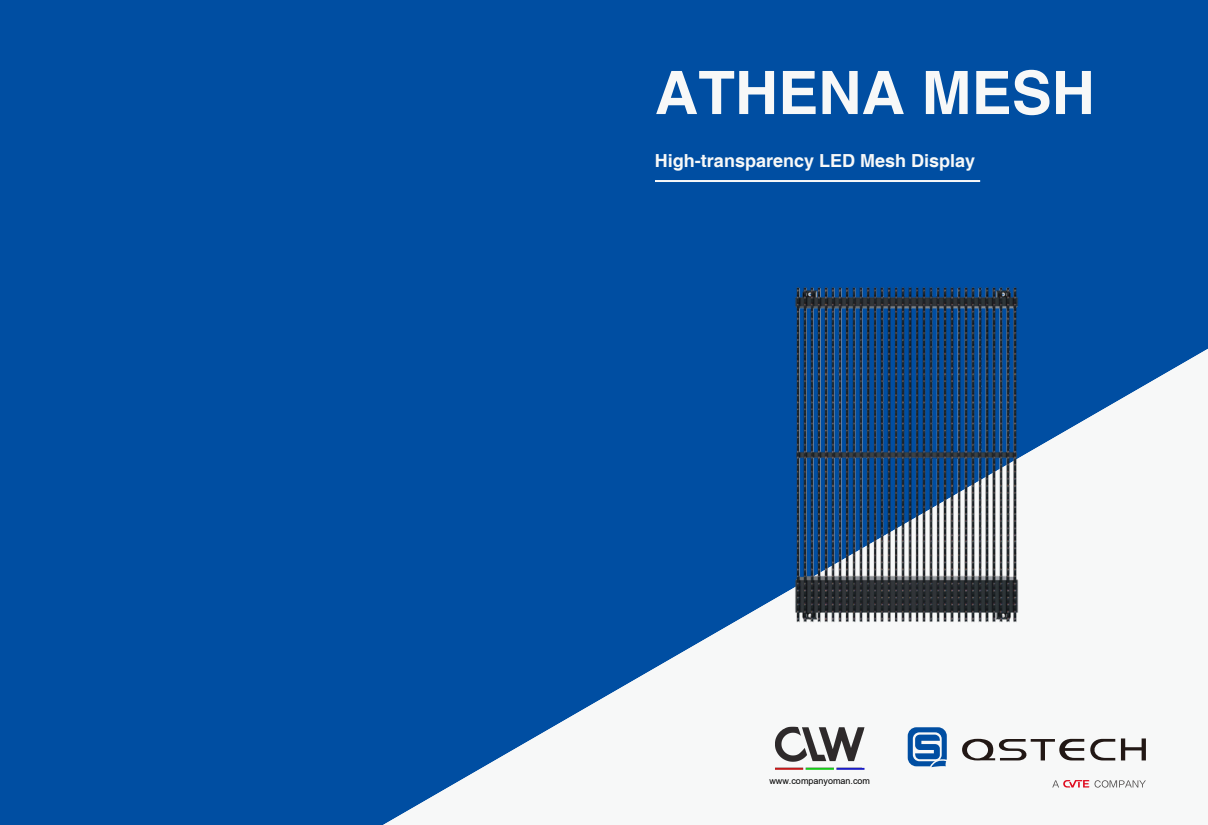
<style>
.page{position:relative;width:1208px;height:825px;background:#004ea2}
.page>*{position:absolute;margin:0;border:0;box-sizing:border-box;transform-origin:0 0}
.t1{font:700 60px "Helvetica";color:#f7f8f8}
.t2{font:700 18px "Helvetica";color:#f7f8f8}
.t3{font:9px "Arial";color:#000}
</style>
<div class="page">
<svg style="left:383px;top:349px;width:825px;height:476px"></svg>
<hr style="left:655px;top:180px;width:325px;height:2px;background:#f7f8f8">
<svg style="left:1052px;top:780px;width:93px;height:7px"></svg>
<svg style="left:1121px;top:738px;width:25px;height:22px"></svg>
<svg style="left:962px;top:739px;width:153px;height:21px"></svg>
<svg style="left:907px;top:727px;width:39px;height:40px"></svg>
<img style="left:572px;top:268px;width:636px;height:376px">
<img style="left:762px;top:709px;width:113px;height:75px">
<h1 class="t1" style="left:655px;top:56px;width:441px">ATHENA MESH</h1>
<p class="t2" style="left:655px;top:149px;width:322px">High-transparency LED Mesh Display</p>
<p class="t3" style="left:769px;top:775px;width:102px">www.companyoman.com</p>
</div>
